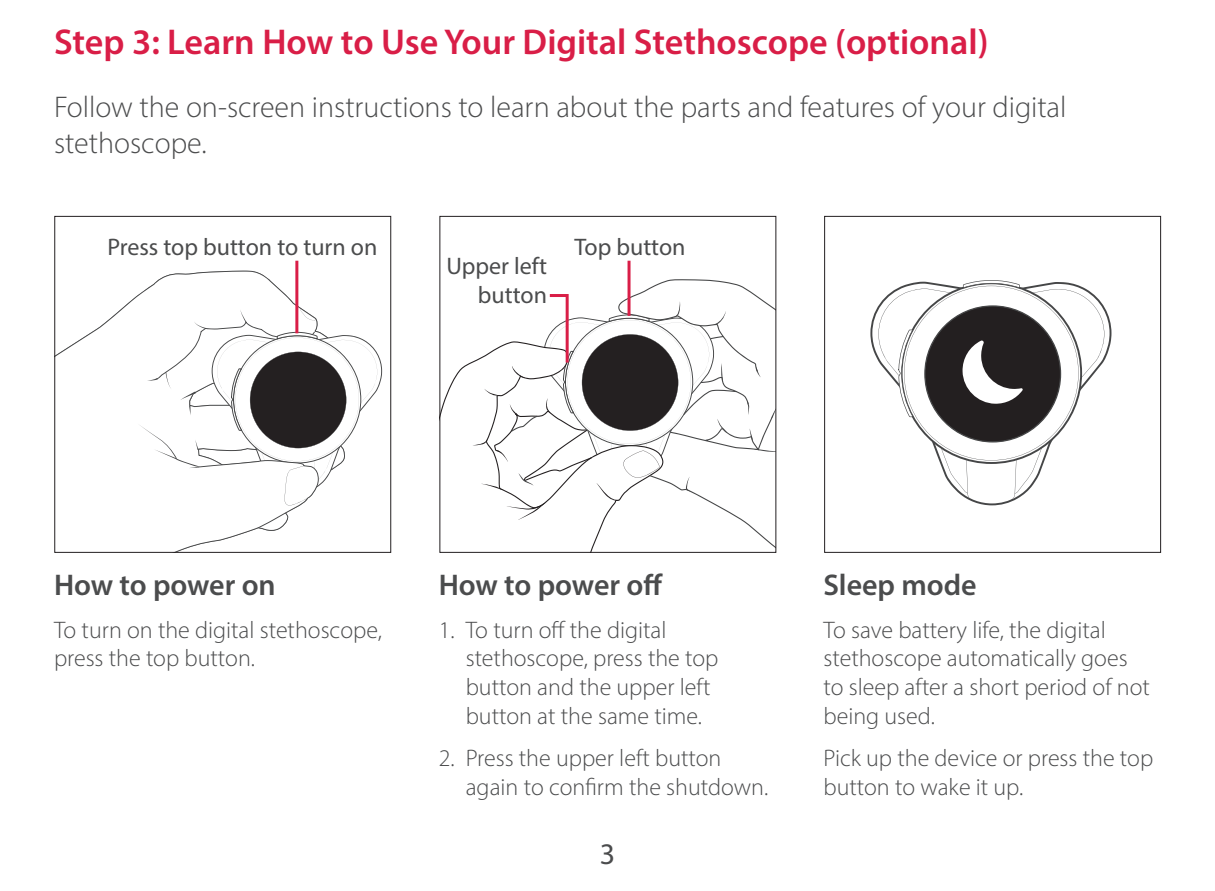
<style>
.page{position:relative;width:1215px;height:891px;background:#fff}
.page>*{position:absolute;margin:0;border:0;box-sizing:border-box;transform-origin:0 0}
.Heading{font:600 36px "Myriad Pro";color:#d91e47}
.BODY_TEXT{font:300 30px/36px "Myriad Pro";color:#4b4c4d}
.BODY_TEXT-2{font:600 30px "Myriad Pro";color:#4b4c4d}
.t1{font:30px "Myriad Pro";color:#4b4c4d}
.MANUFACTURER_TEXT{font:300 24px/28.8px "Myriad Pro";color:#4b4c4d}
.CALLOUT_TEXT{font:24px/28.8px "Myriad Pro";color:#4b4c4d;text-align:right}
</style>
<div class="page">
<svg style="left:870px;top:306px;width:242px;height:199px"></svg>
<svg style="left:878px;top:280px;width:226px;height:220px"></svg>
<div style="left:824px;top:216px;width:337px;height:337px;border:1px solid #231f20"></div>
<svg style="left:121px;top:271px;width:182px;height:38px"></svg>
<svg style="left:56px;top:309px;width:327px;height:242px"></svg>
<div style="left:54px;top:216px;width:337px;height:337px;border:1px solid #231f20"></div>
<hr style="left:295px;top:261px;width:3px;height:72px;background:#d91e47">
<svg style="left:473px;top:279px;width:303px;height:273px"></svg>
<hr style="left:628px;top:261px;width:3px;height:55px;background:#d91e47">
<p class="Heading" style="left:54px;top:19px;width:936px">Step 3: Learn How to Use Your Digital Stethoscope (optional)</p>
<p class="BODY_TEXT" style="left:54px;top:89px;width:1014px">Follow the on-screen instructions to learn about the parts and features of your digital stethoscope.</p>
<p class="CALLOUT_TEXT" style="left:107px;top:232px;width:272px">Press top button to turn on</p>
<p class="CALLOUT_TEXT" style="left:446px;top:251px;width:102px">Upper left button</p>
<p class="CALLOUT_TEXT" style="left:574px;top:232px;width:113px">Top button</p>
<p class="BODY_TEXT-2" style="left:54px;top:566px;width:223px">How to power on</p>
<p class="MANUFACTURER_TEXT" style="left:54px;top:615px;width:329px">To turn on the digital stethoscope, press the top button.</p>
<p class="BODY_TEXT-2" style="left:439px;top:566px;width:225px">How to power off</p>
<p class="MANUFACTURER_TEXT" style="left:466px;top:615px;width:254px;text-indent:-27px">1. To turn off the digital stethoscope, press the top button and the upper left button at the same time.</p>
<p class="MANUFACTURER_TEXT" style="left:466px;top:744px;width:304px;text-indent:-27px">2. Press the upper left button again to confirm the shutdown.</p>
<p class="t1" style="left:600px;top:835px;width:17px">3</p>
<p class="BODY_TEXT-2" style="left:824px;top:566px;width:155px">Sleep mode</p>
<p class="MANUFACTURER_TEXT" style="left:824px;top:615px;width:328px">To save battery life, the digital stethoscope automatically goes to sleep after a short period of not being used.</p>
<p class="MANUFACTURER_TEXT" style="left:824px;top:744px;width:331px">Pick up the device or press the top button to wake it up.</p>
</div>
